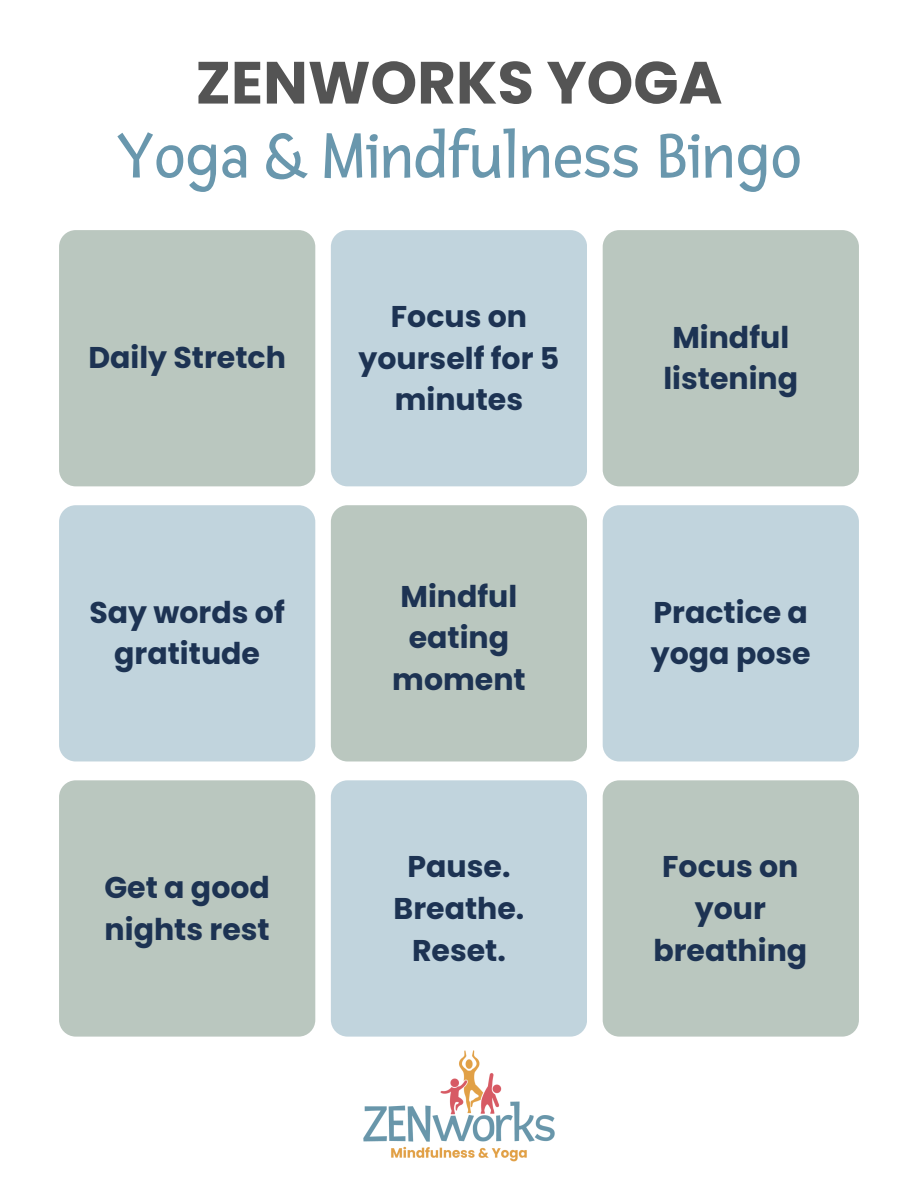
<style>
.page{position:relative;width:918px;height:1188px;background:#fff}
.page>*{position:absolute;margin:0;border:0;box-sizing:border-box;transform-origin:0 0}
.t1{font:67.5px "Fresca";color:#6997ad}
.t2{font:700 59.55px "Poppins";color:#545454}
.t3{font:700 30px/41.7px "Poppins";color:#1d3353;text-align:center}
</style>
<div class="page">
<div style="left:59px;top:505px;width:256px;height:257px;background:#c1d4dd;border-radius:17px"></div>
<div style="left:59px;top:230px;width:256px;height:256px;background:#bac7bf;border-radius:17px"></div>
<div style="left:59px;top:780px;width:256px;height:257px;background:#bac7bf;border-radius:17px"></div>
<div style="left:331px;top:505px;width:256px;height:257px;background:#bac7bf;border-radius:17px"></div>
<div style="left:331px;top:230px;width:256px;height:256px;background:#c1d4dd;border-radius:17px"></div>
<div style="left:331px;top:780px;width:256px;height:257px;background:#c1d4dd;border-radius:17px"></div>
<div style="left:603px;top:505px;width:256px;height:257px;background:#c1d4dd;border-radius:17px"></div>
<div style="left:603px;top:230px;width:256px;height:256px;background:#bac7bf;border-radius:17px"></div>
<div style="left:603px;top:780px;width:256px;height:257px;background:#bac7bf;border-radius:17px"></div>
<img style="left:364px;top:1051px;width:190px;height:111px">
<h2 class="t2" style="left:196px;top:41px;width:528px">ZENWORKS YOGA</h2>
<h1 class="t1" style="left:116px;top:119px;width:687px">Yoga &amp; Mindfulness Bingo</h1>
<p class="t3" style="left:88px;top:337px;width:199px">Daily Stretch</p>
<p class="t3" style="left:89px;top:591px;width:197px">Say words of gratitude</p>
<p class="t3" style="left:104px;top:867px;width:167px;text-align:left">Get a good nights rest</p>
<p class="t3" style="left:359px;top:296px;width:202px">Focus on yourself for 5 minutes</p>
<p class="t3" style="left:392px;top:575px;width:135px">Mindful eating moment</p>
<p class="t3" style="left:408px;top:846px;width:104px">Pause.</p>
<p class="t3" style="left:394px;top:888px;width:132px">Breathe.</p>
<p class="t3" style="left:412px;top:929px;width:95px">Reset.</p>
<p class="t3" style="left:663px;top:316px;width:136px;text-align:left">Mindful listening</p>
<p class="t3" style="left:651px;top:591px;width:161px;text-align:left">Practice a yoga pose</p>
<p class="t3" style="left:653px;top:846px;width:155px">Focus on your breathing</p>
</div>
